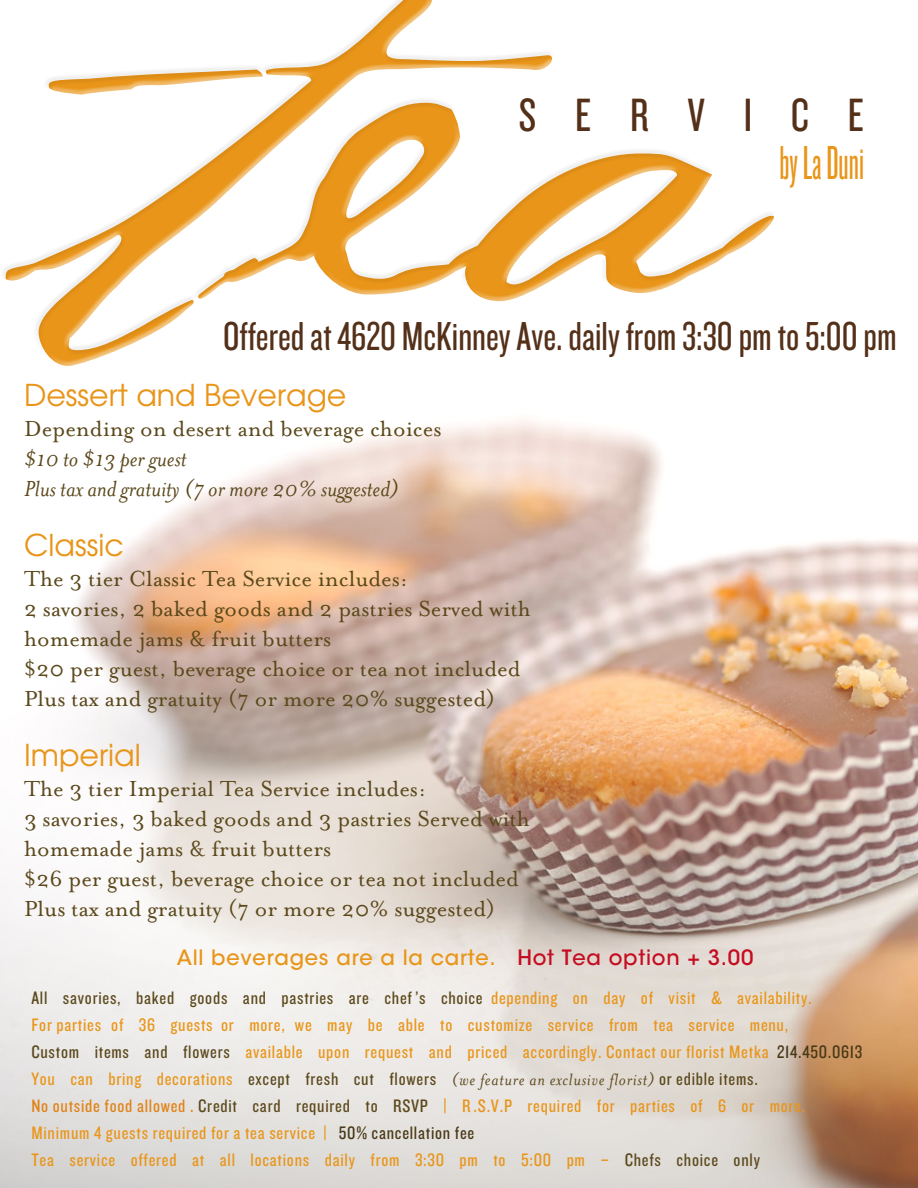
<style>
.page{position:relative;width:918px;height:1188px;background:#fff}
.page>*{position:absolute;margin:0;border:0;box-sizing:border-box;transform-origin:0 0}
.t1{font:448.95px "Baker Script";color:#e99519}
.t2{font:49.5px "Knockout HTF26 Junior Flyweight";color:#e99519}
.t3{font:48.6px "Knockout HTF28 Junior Featherwt";letter-spacing:.8em;color:#543019}
.t4{font:42px "Knockout HTF28 Junior Featherwt";color:#543019}
.t5{font:30px "Avant Gar Got Itc LOT Boo";color:#e99519}
.t6{font:25.05px/30px "Mrs Eaves Roman";color:#5b481b}
.t7{font:italic 25.05px/30px "Mrs Eaves";color:#5b481b}
.t8{font:500 21px "ITC Avant Garde Std";letter-spacing:.035em;color:#e89519}
.t9{font:18.75px/27px "Knockout HTF29 Junior Liteweight";letter-spacing:.04em;color:#e99519}
.s1{color:#c50c20}
.s2{color:#5b481b}
.s3{color:#483815}
.s4{font-family:"Mrs Eaves";font-style:italic;color:#5b481b}
.s5{color:#e18216}
</style>
<div class="page">
<img style="left:0;top:420px;width:918px;height:768px">
<h1 class="t1" style="left:0;top:-117px;width:709px">te a</h1>
<h3 class="t3" style="left:519px;top:91px;width:347px">service</h3>
<h2 class="t2" style="left:780px;top:139px;width:86px">by La Duni</h2>
<h3 class="t4" style="left:223px;top:315px;width:675px">Offered at 4620 McKinney Ave. daily from 3:30 pm to 5:00 pm</h3>
<h3 class="t5" style="left:24px;top:376px;width:324px">Dessert and Beverage</h3>
<h3 class="t6" style="left:24px;top:413px;width:419px">Depending on desert and beverage choices</h3>
<h3 class="t7" style="left:24px;top:444px;width:376px">$10 to $13 per guest<br>Plus tax and gratuity (7 or more 20% suggested)</h3>
<h3 class="t5" style="left:24px;top:527px;width:101px">Classic</h3>
<h3 class="t6" style="left:24px;top:564px;width:508px">The 3 tier Classic Tea Service includes:<br>2 savories, 2 baked goods and 2 pastries Served with homemade jams &amp; fruit butters<br>$20 per guest, beverage choice or tea not included Plus tax and gratuity (7 or more 20% suggested)</h3>
<h3 class="t5" style="left:24px;top:737px;width:118px">Imperial</h3>
<h3 class="t6" style="left:24px;top:774px;width:507px">The 3 tier Imperial Tea Service includes:<br>3 savories, 3 baked goods and 3 pastries Served with homemade jams &amp; fruit butters<br>$26 per guest, beverage choice or tea not included Plus tax and gratuity (7 or more 20% suggested)</h3>
<p class="t8" style="left:177px;top:944px;width:578px">All beverages are a la carte. <span class="s1">Hot Tea option + 3.00</span></p>
<p class="t9" style="left:31px;top:985px;width:833px"><span class="s2">All savories, baked goods and pastries are chef ’s choice</span> depending on day of visit &amp; availability.<br>For parties of 36 guests or more, we may be able to customize service from tea service menu,<br><span class="s2">Custom items and flowers</span> available upon request and priced accordingly. Contact our florist Metka <span class="s3">214.450.0613<br></span>You can bring decorations <span class="s2">except fresh cut flowers</span> <span class="s4">(we feature an exclusive florist)</span> <span class="s2">or edible items.<br></span><span class="s5">No outside food allowed .</span> <span class="s2">Credit card required to RSVP</span> | R .S.V.P required for parties of 6 or more.<br>Minimum 4 guests required for a tea service | <span class="s3">50% cancellation fee<br></span>Tea service offered at all locations daily from 3:30 pm to 5:00 pm – <span class="s2">Chefs choice only</span></p>
</div>
